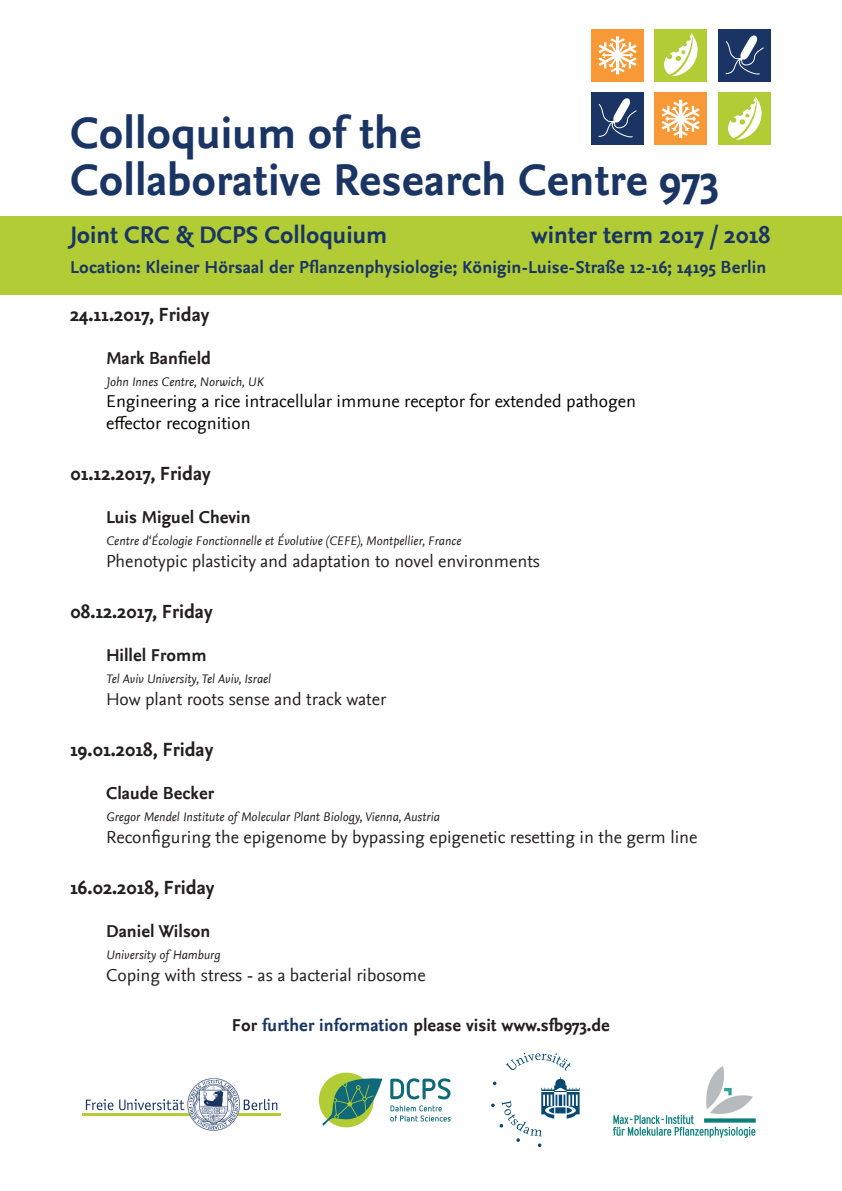
<style>
.page{position:relative;width:842px;height:1191px;background:#fff}
.page>*{position:absolute;margin:0;border:0;box-sizing:border-box;transform-origin:0 0}
.t1{font:700 46px/47px "Nexus Sans";color:#1a3564}
.t2{font:700 25px "Nexus Sans";color:#1a3564}
.t3{font:700 20px "Nexus Sans";color:#231f20}
.t4{font:18px "Nexus Sans";color:#231f20}
.t5{font:700 18px "Nexus Sans";color:#231f20}
.t6{font:700 18px "Nexus Sans";letter-spacing:.01em;color:#1a3564}
.t7{font:18px/21.6px "Nexus Sans";color:#040503}
.t8{font:italic 13px "Nexus Sans";color:#231f20}
.s1{color:#1a3564}
</style>
<div class="page">
<div style="left:718px;top:92px;width:53px;height:53px;background:#b2cc35"></div>
<div style="left:591px;top:92px;width:53px;height:53px;background:#1a3564"></div>
<div style="left:591px;top:29px;width:53px;height:53px;background:#f79937"></div>
<div style="left:654px;top:29px;width:53px;height:53px;background:#b2cc35"></div>
<div style="left:654px;top:92px;width:53px;height:53px;background:#f79937"></div>
<div style="left:718px;top:29px;width:53px;height:53px;background:#1a3564"></div>
<svg style="left:598px;top:98px;width:39px;height:40px"></svg>
<svg style="left:664px;top:33px;width:34px;height:44px"></svg>
<svg style="left:598px;top:36px;width:39px;height:38px"></svg>
<svg style="left:662px;top:100px;width:38px;height:38px"></svg>
<svg style="left:728px;top:96px;width:33px;height:44px"></svg>
<svg style="left:725px;top:35px;width:39px;height:40px"></svg>
<div style="left:0;top:217px;width:842px;height:78px;background:#b2cc35"></div>
<svg style="left:86px;top:1099px;width:27px;height:11px"></svg>
<hr style="left:82px;top:1113px;width:198px;height:3px;background:#b2cc35">
<svg style="left:119px;top:1078px;width:158px;height:52px"></svg>
<svg style="left:390px;top:1078px;width:60px;height:21px"></svg>
<svg style="left:390px;top:1105px;width:61px;height:16px"></svg>
<svg style="left:319px;top:1072px;width:55px;height:55px"></svg>
<svg style="left:322px;top:1075px;width:60px;height:50px"></svg>
<svg style="left:506px;top:1053px;width:64px;height:17px"></svg>
<svg style="left:491px;top:1077px;width:89px;height:70px"></svg>
<img style="left:614px;top:1067px;width:141px;height:70px">
<h1 class="t1" style="left:70px;top:110px;width:650px">Colloquium of the<br>Collaborative Research Centre 973</h1>
<h2 class="t2" style="left:70px;top:221px;width:319px">Joint CRC &amp; DCPS Colloquium</h2>
<h2 class="t2" style="left:531px;top:221px;width:241px">winter term 2017 / 2018</h2>
<h3 class="t6" style="left:70px;top:257px;width:698px">Location: Kleiner Hörsaal der Pflanzenphysiologie; Königin-Luise-Straße 12-16; 14195 Berlin</h3>
<h3 class="t3" style="left:70px;top:303px;width:141px">24.11.2017, Friday</h3>
<h3 class="t5" style="left:106px;top:348px;width:106px">Mark Banfield</h3>
<p class="t8" style="left:106px;top:374px;width:159px">John Innes Centre, Norwich, UK</p>
<h3 class="t7" style="left:106px;top:391px;width:531px">Engineering a rice intracellular immune receptor for extended pathogen effector recognition</h3>
<h3 class="t3" style="left:70px;top:462px;width:142px">01.12.2017, Friday</h3>
<h3 class="t5" style="left:106px;top:507px;width:146px">Luis Miguel Chevin</h3>
<p class="t8" style="left:106px;top:533px;width:356px">Centre d‘Écologie Fonctionnelle et Évolutive (CEFE), Montpellier, France</p>
<h3 class="t4" style="left:106px;top:550px;width:435px">Phenotypic plasticity and adaptation to novel environments</h3>
<h3 class="t3" style="left:70px;top:600px;width:144px">08.12.2017, Friday</h3>
<h3 class="t5" style="left:106px;top:645px;width:102px">Hillel Fromm</h3>
<p class="t8" style="left:106px;top:671px;width:166px">Tel Aviv University, Tel Aviv, Israel</p>
<h3 class="t4" style="left:106px;top:688px;width:282px">How plant roots sense and track water</h3>
<h3 class="t3" style="left:70px;top:738px;width:145px">19.01.2018, Friday</h3>
<h3 class="t5" style="left:106px;top:783px;width:109px">Claude Becker</h3>
<p class="t8" style="left:106px;top:809px;width:335px">Gregor Mendel Institute of Molecular Plant Biology, Vienna, Austria</p>
<h3 class="t4" style="left:106px;top:826px;width:593px">Reconfiguring the epigenome by bypassing epigenetic resetting in the germ line</h3>
<h3 class="t3" style="left:70px;top:876px;width:146px">16.02.2018, Friday</h3>
<h3 class="t5" style="left:106px;top:921px;width:106px">Daniel Wilson</h3>
<p class="t8" style="left:106px;top:947px;width:116px">University of Hamburg</p>
<h3 class="t4" style="left:106px;top:964px;width:321px">Coping with stress - as a bacterial ribosome</h3>
<h3 class="t5" style="left:232px;top:1015px;width:380px">For <span class="s1">further information</span> please visit www.sfb973.de</h3>
</div>
